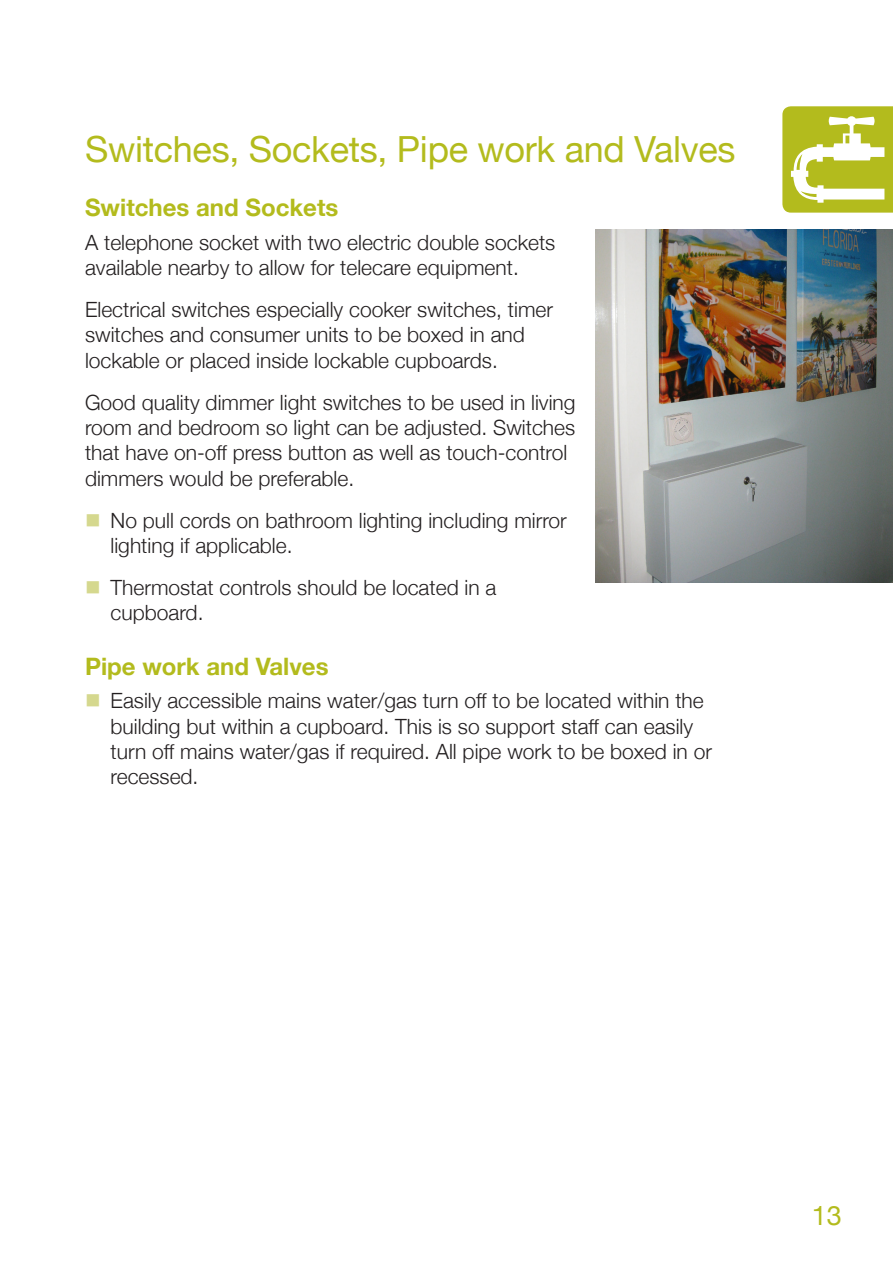
<style>
.page{position:relative;width:893px;height:1263px;background:#fff}
.page>*{position:absolute;margin:0;border:0;box-sizing:border-box;transform-origin:0 0}
.Head_1{font:36px "Helvetica Neue";letter-spacing:-.01em;color:#b3bb1d}
.t1{font:27px "Helvetica Neue";color:#b3bb1d}
.Head_2__16pt_bold{font:700 24px "Helvetica Neue";color:#b3bb1d}
.Normal__14pt__4mm{font:300 21px/25.2px "Helvetica Neue";color:#231f20}
.Bullet__4mm{font:300 21px/25.2px "Helvetica Neue";color:#231f20}
.s1{color:#d5d88e}
</style>
<div class="page">
<img style="left:595px;top:230px;width:298px;height:353px">
<svg style="left:782px;top:106px;width:111px;height:107px"></svg>
<p class="Head_1" style="left:85px;top:118px;width:652px">Switches, Sockets, Pipe work and Valves</p>
<p class="Head_2__16pt_bold" style="left:85px;top:186px;width:255px">Switches and Sockets</p>
<p class="Normal__14pt__4mm" style="left:85px;top:229px;width:472px">A telephone socket with two electric double sockets available nearby to allow for telecare equipment.</p>
<p class="Normal__14pt__4mm" style="left:85px;top:296px;width:469px">Electrical switches especially cooker switches, timer switches and consumer units to be boxed in and lockable or placed inside lockable cupboards.</p>
<p class="Normal__14pt__4mm" style="left:85px;top:389px;width:492px">Good quality dimmer light switches to be used in living room and bedroom so light can be adjusted. Switches that have on-off press button as well as touch-control dimmers would be preferable.</p>
<p class="Bullet__4mm" style="left:111px;top:506px;width:458px;text-indent:-26px"><span class="s1">■</span> No pull cords on bathroom lighting including mirror lighting if applicable.</p>
<p class="Bullet__4mm" style="left:111px;top:574px;width:387px;text-indent:-26px"><span class="s1">■</span> Thermostat controls should be located in a cupboard.</p>
<p class="Head_2__16pt_bold" style="left:85px;top:644px;width:245px">Pipe work and Valves</p>
<p class="Bullet__4mm" style="left:111px;top:687px;width:603px;text-indent:-26px"><span class="s1">■</span> Easily accessible mains water/gas turn off to be located within the building but within a cupboard. This is so support staff can easily turn off mains water/gas if required. All pipe work to be boxed in or recessed.</p>
<p class="t1" style="left:812px;top:1192px;width:32px">13</p>
</div>
